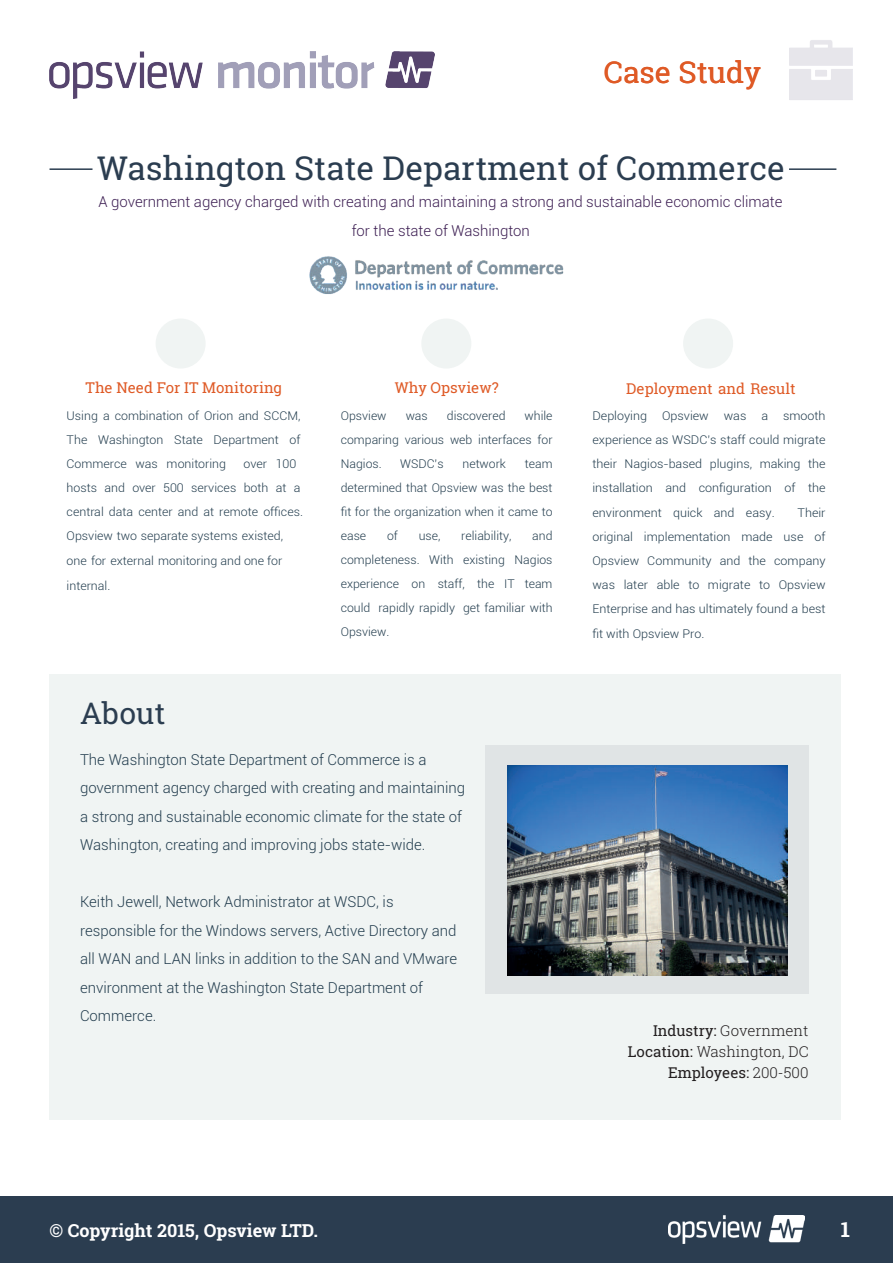
<style>
.page{position:relative;width:893px;height:1263px;background:#fff}
.page>*{position:absolute;margin:0;border:0;box-sizing:border-box;transform-origin:0 0}
.t1{font:33px "Roboto Slab";color:#2b3d50}
.t2{font:30px "Roboto Slab";color:#df5a26}
.t3{font:30px "Roboto Slab";color:#2b3d50}
.t4{font:700 21px "Roboto Slab";color:#fff}
.t5{font:700 18px "Roboto Slab";color:#fff}
.t6{font:300 15px/28.5px "Roboto";color:#233d4e}
.t7{font:300 15px/28.5px "Roboto";color:#3d1f53;text-align:center}
.t8{font:300 15px/21px "Roboto Slab";color:#231f20;text-align:right}
.t9{font:15px "Roboto Slab";color:#df5a26}
.t10{font:300 12px/24.2px "Roboto";color:#233d4e;text-align:justify;scale:1.05 1}
.t11{font:300 12px/24px "Roboto";color:#233d4e;text-align:justify}
.t12{font:300 12px/24.3px "Roboto";color:#233d4e;text-align:justify;scale:1.04 1}
.s1{font-weight:400}
</style>
<div class="page">
<div style="left:0;top:1196px;width:893px;height:67px;background:#2b3d50"></div>
<img style="left:669px;top:1215px;width:136px;height:28px">
<img style="left:50px;top:51px;width:385px;height:47px">
<hr style="left:50px;top:168px;width:43px;height:2px;background:#2b3d50">
<hr style="left:789px;top:168px;width:47px;height:2px;background:#2b3d50">
<div style="left:156px;top:318px;width:50px;height:51px;background:#f0f4f3;border-radius:50%"></div>
<div style="left:421px;top:318px;width:50px;height:51px;background:#f0f4f3;border-radius:50%"></div>
<div style="left:683px;top:318px;width:50px;height:51px;background:#f0f4f3;border-radius:50%"></div>
<div style="left:50px;top:674px;width:791px;height:445px;background:#f0f4f3"></div>
<div style="left:486px;top:745px;width:323px;height:249px;background:#e0e4e5"></div>
<img style="left:507px;top:765px;width:280px;height:210px">
<img style="left:309px;top:256px;width:255px;height:38px">
<h2 class="t2" style="left:604px;top:51px;width:159px">Case Study</h2>
<h1 class="t1" style="left:97px;top:145px;width:689px">Washington State Department of Commerce</h1>
<p class="t7" style="left:98px;top:187px;width:685px">A government agency charged with creating and maintaining a strong and sustainable economic climate for the state of Washington</p>
<p class="t9" style="left:86px;top:377px;width:198px">The Need For IT Monitoring</p>
<p class="t12" style="left:67px;top:403px;width:226px">Using a combination of Orion and SCCM, The Washington State Department of Commerce was monitoring</p>
<p class="t12" style="left:67px;top:451px;width:229px;text-align:left;text-indent:177px">over 100 hosts and over 500 services both at a central data center and at remote offices.<br>Opsview two separate systems existed, one for external monitoring and one for internal.</p>
<p class="t9" style="left:395px;top:377px;width:105px">Why Opsview?</p>
<p class="t11" style="left:341px;top:404px;width:213px;text-indent:184px">while comparing various web interfaces for Nagios.</p>
<p class="t11" style="left:341px;top:404px;width:47px">Opsview</p>
<p class="t11" style="left:406px;top:404px;width:24px">was</p>
<p class="t11" style="left:447px;top:404px;width:60px">discovered</p>
<p class="t11" style="left:400px;top:452px;width:45px">WSDC’s</p>
<p class="t11" style="left:462px;top:452px;width:45px">network</p>
<p class="t11" style="left:341px;top:452px;width:213px;text-indent:184px">team determined that Opsview was the best fit for the organization when it came to ease</p>
<p class="t11" style="left:387px;top:524px;width:12px">of</p>
<p class="t11" style="left:419px;top:524px;width:23px">use,</p>
<p class="t11" style="left:461px;top:524px;width:52px">reliability,</p>
<p class="t11" style="left:341px;top:524px;width:213px;text-indent:191px">and completeness. With existing Nagios experience on staff, the IT team could rapidly rapidly get familiar with Opsview.</p>
<h2 class="t3" style="left:80px;top:692px;width:87px">About</h2>
<p class="t6" style="left:80px;top:745px;width:387px">The Washington State Department of Commerce is a government agency charged with creating and maintaining a strong and sustainable economic climate for the state of Washington, creating and improving jobs state-wide.</p>
<p class="t6" style="left:80px;top:887px;width:379px">Keith Jewell, Network Administrator at WSDC, is responsible for the Windows servers, Active Directory and all WAN and LAN links in addition to the SAN and VMware environment at the Washington State Department of Commerce.</p>
<p class="t9" style="left:626px;top:378px;width:171px">Deployment and Result</p>
<p class="t10" style="left:592px;top:403px;width:224px">Deploying Opsview was a smooth experience as WSDC’s staff could migrate their Nagios-based plugins, making the installation and configuration of the environment quick and easy.</p>
<p class="t10" style="left:592px;top:500px;width:224px;text-indent:205px">Their original implementation made use of Opsview Community and the company was later able to migrate to Opsview Enterprise and has ultimately found a best fit with Opsview Pro.</p>
<p class="t8" style="left:628px;top:1020px;width:182px"><span class="s1">Industry:</span> Government<br><span class="s1">Location:</span> Washington, DC<br><span class="s1">Employees:</span> 200-500</p>
<p class="t5" style="left:50px;top:1218px;width:270px">© Copyright 2015, Opsview LTD.</p>
<h3 class="t4" style="left:841px;top:1215px;width:11px">1</h3>
</div>
